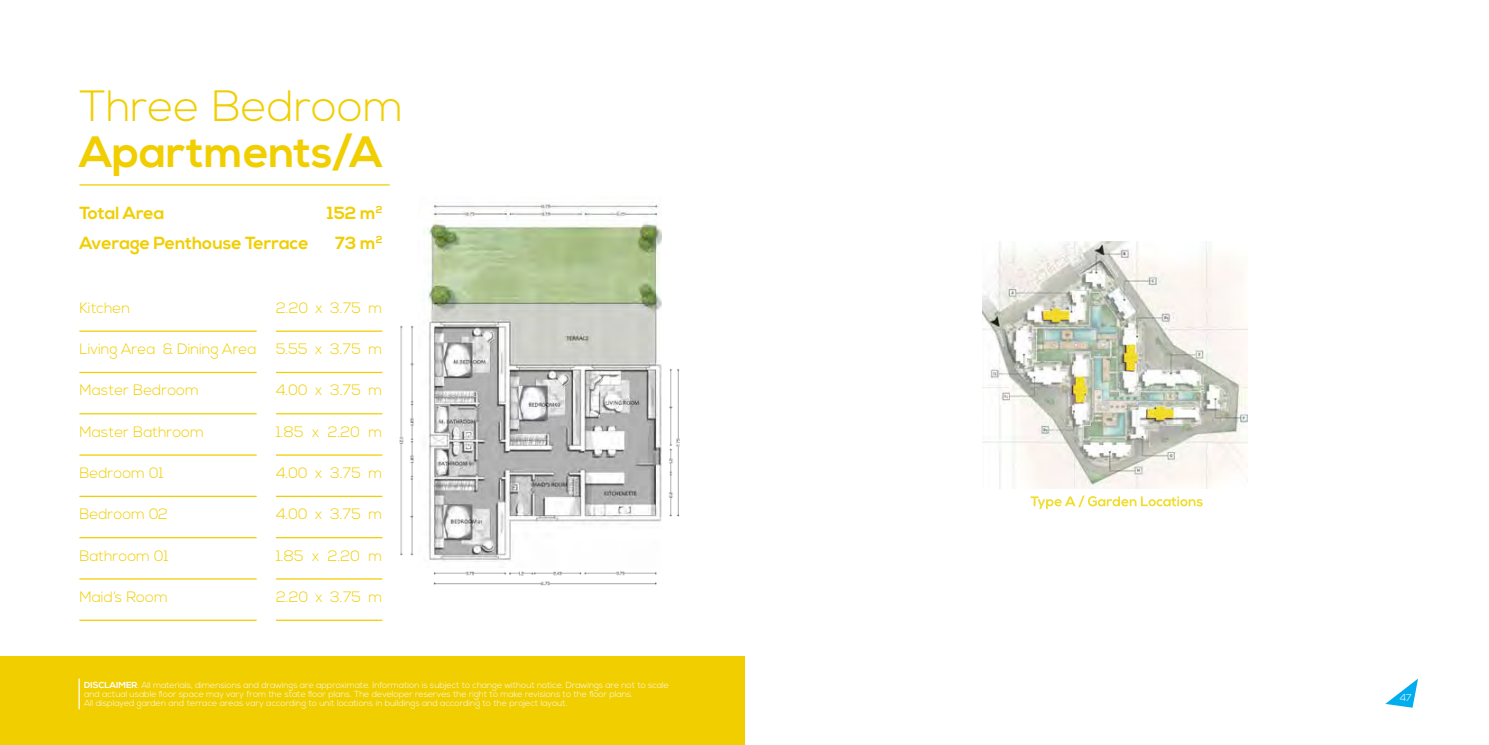
<style>
.page{position:relative;width:1489px;height:745px;background:#fff}
.page>*{position:absolute;margin:0;border:0;box-sizing:border-box;transform-origin:0 0}
.t1{font:700 43.75px "Nexa";color:#f1ce00}
.t2{font:300 43.75px "Nexa";color:#f1ce00}
.t3{font:700 17.5px/30px "Nexa";color:#f1ce00}
.t4{font:300 15px "Nexa";color:#f1ce00}
.t5{font:300 10px "Nexa";color:#fff}
.t6{font:300 8.75px/8.8px "Nexa";color:#fff}
.s1{font-weight:700}
</style>
<div class="page">
<svg style="left:1385px;top:679px;width:32px;height:28px"></svg>
<hr style="left:79px;top:330px;width:178px;height:1px;background:#f1ce00">
<hr style="left:79px;top:371px;width:178px;height:2px;background:#f1ce00">
<hr style="left:79px;top:413px;width:178px;height:1px;background:#f1ce00">
<hr style="left:79px;top:454px;width:178px;height:1px;background:#f1ce00">
<hr style="left:79px;top:495px;width:178px;height:1px;background:#f1ce00">
<hr style="left:79px;top:536px;width:178px;height:2px;background:#f1ce00">
<hr style="left:79px;top:578px;width:178px;height:1px;background:#f1ce00">
<hr style="left:79px;top:619px;width:178px;height:1px;background:#f1ce00">
<hr style="left:276px;top:330px;width:106px;height:1px;background:#f1ce00">
<hr style="left:276px;top:371px;width:106px;height:2px;background:#f1ce00">
<hr style="left:276px;top:413px;width:106px;height:1px;background:#f1ce00">
<hr style="left:276px;top:454px;width:106px;height:1px;background:#f1ce00">
<hr style="left:276px;top:495px;width:106px;height:1px;background:#f1ce00">
<hr style="left:276px;top:536px;width:106px;height:2px;background:#f1ce00">
<hr style="left:276px;top:578px;width:106px;height:1px;background:#f1ce00">
<hr style="left:276px;top:619px;width:106px;height:1px;background:#f1ce00">
<img style="left:423px;top:203px;width:239px;height:383px">
<img style="left:399px;top:325px;width:15px;height:231px">
<img style="left:668px;top:369px;width:12px;height:148px">
<hr style="left:79px;top:184px;width:311px;height:1px;background:#f1ce00">
<img style="left:982px;top:241px;width:265px;height:247px">
<svg style="left:1030px;top:495px;width:172px;height:13px"></svg>
<div style="left:0;top:656px;width:744px;height:88px;background:#f1ce00"></div>
<hr style="left:78px;top:678px;width:2px;height:30px;background:#fff">
<h1 class="t2" style="left:79px;top:81px;width:325px">Three Bedroom</h1>
<h1 class="t1" style="left:79px;top:126px;width:305px">Apartments/A</h1>
<h2 class="t3" style="left:79px;top:198px;width:231px">Total Area<br>Average Penthouse Terrace</h2>
<h2 class="t3" style="left:327px;top:198px;width:57px;text-align:center">152 m<sup>2<br></sup>73 m<sup>2</sup></h2>
<h3 class="t4" style="left:79px;top:299px;width:52px">Kitchen</h3>
<h3 class="t4" style="left:79px;top:340px;width:179px">Living Area &amp; Dining Area</h3>
<h3 class="t4" style="left:79px;top:381px;width:121px">Master Bedroom</h3>
<h3 class="t4" style="left:79px;top:422px;width:126px">Master Bathroom</h3>
<h3 class="t4" style="left:79px;top:464px;width:86px">Bedroom 01</h3>
<h3 class="t4" style="left:79px;top:505px;width:90px">Bedroom 02</h3>
<h3 class="t4" style="left:79px;top:546px;width:91px">Bathroom 01</h3>
<h3 class="t4" style="left:79px;top:587px;width:90px">Maid’s Room</h3>
<h3 class="t4" style="left:276px;top:299px;width:108px">2.20 x 3.75 m</h3>
<h3 class="t4" style="left:276px;top:340px;width:108px">5.55 x 3.75 m</h3>
<h3 class="t4" style="left:276px;top:381px;width:108px">4.00 x 3.75 m</h3>
<h3 class="t4" style="left:276px;top:422px;width:108px">1.85 x 2.20 m</h3>
<h3 class="t4" style="left:276px;top:464px;width:108px">4.00 x 3.75 m</h3>
<h3 class="t4" style="left:276px;top:505px;width:108px">4.00 x 3.75 m</h3>
<h3 class="t4" style="left:276px;top:546px;width:108px">1.85 x 2.20 m</h3>
<h3 class="t4" style="left:276px;top:587px;width:108px">2.20 x 3.75 m</h3>
<p class="t6" style="left:84px;top:681px;width:586px"><span class="s1">DISCLAIMER</span>: All materials, dimensions and drawings are approximate. Information is subject to change without notice. Drawings are not to scale and actual usable floor space may vary from the state floor plans. The developer reserves the right to make revisions to the floor plans.<br>All displayed garden and terrace areas vary according to unit locations in buildings and according to the project layout.</p>
<p class="t5" style="left:1399px;top:691px;width:13px">47</p>
</div>
